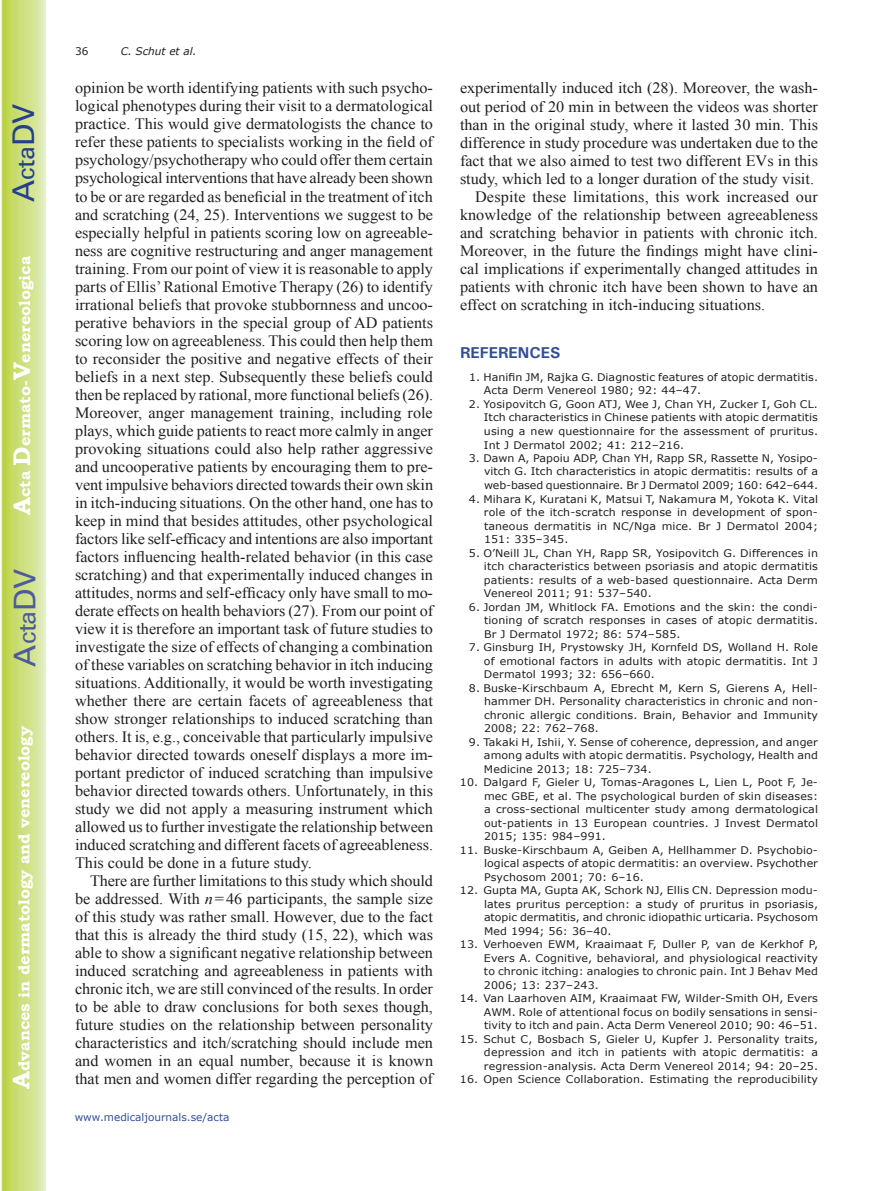
<style>
.page{position:relative;width:893px;height:1191px;background:#fff}
.page>*{position:absolute;margin:0;border:0;box-sizing:border-box;transform-origin:0 0}
.t1{font:30px "Univers";color:#4d5a9e}
.t2{font:30px "Univers";color:#253f8e}
.t3{font:15.75px/18px "Times New Roman";color:#231f20;text-align:justify}
.t4{font:700 15.75px "Bookman Old Style";color:#fff}
.t5{font:700 15.75px "Univers";color:#324f95}
.t6{font:10.5px/13.5px "Verdana";letter-spacing:.01em;color:#231f20;text-align:justify;scale:1.05 1}
.t7{font:10.5px "Verdana";color:#324f95}
.t8{font:italic 10.5px "Verdana";color:#231f20}
.t9{font:10.5px "Verdana";letter-spacing:.01em;color:#231f20}
.s1{font-size:24px}
.s2{font-style:italic}
</style>
<div class="page">
<svg style="left:1px;top:0;width:45px;height:1191px;background:#cfe084"></svg>
<h1 class="t2" style="left:6px;top:202px;width:100px;rotate:-90deg">A<span class="s1">cta</span>DV</h1>
<p class="t4" style="left:15px;top:515px;width:260px;rotate:-90deg"><span class="s1">A</span>cta <span class="s1">D</span>ermato-<span class="s1">V</span>enereologica</p>
<h1 class="t1" style="left:7px;top:666px;width:100px;rotate:-90deg">A<span class="s1">cta</span>DV</h1>
<p class="t4" style="left:15px;top:1088px;width:364px;rotate:-90deg"><span class="s1">A</span>dvances in dermatology and venereology</p>
<p class="t9" style="left:75px;top:44px;width:15px">36</p>
<p class="t8" style="left:121px;top:44px;width:77px">C. Schut et al.</p>
<p class="t3" style="left:75px;top:79px;width:360px">opinion be worth identifying patients with such psycho&shy;logical phenotypes during their visit to a dermatological practice. This would give dermatologists the chance to refer these patients to specialists working in the field of psychology/psychotherapy who could offer them certain psychological interventions that have already been shown to be or are regarded as beneficial in the treatment of itch and scratching (24, 25). Interventions we suggest to be especially helpful in patients scoring low on agreeable&shy;ness are cognitive restructuring and anger management training. From our point of view it is reasonable to apply parts of Ellis’ Rational Emotive Therapy (26) to identify irrational beliefs that provoke stubbornness and uncoo&shy;perative behaviors in the special group of AD patients scoring low on agreeableness. This could then help them to reconsider the positive and negative effects of their beliefs in a next step. Subsequently these beliefs could then be replaced by rational, more functional beliefs (26).<br>Moreover, anger management training, including role plays, which guide patients to react more calmly in anger provoking situations could also help rather aggressive and uncooperative patients by encouraging them to pre&shy;vent impulsive behaviors directed towards their own skin in itch-inducing situations. On the other hand, one has to keep in mind that besides attitudes, other psychological factors like self-efficacy and intentions are also important factors influencing health-related behavior (in this case scratching) and that experimentally induced changes in attitudes, norms and self-efficacy only have small to mo&shy;derate effects on health behaviors (27). From our point of view it is therefore an important task of future studies to investigate the size of effects of changing a combination of these variables on scratching behavior in itch inducing situations. Additionally, it would be worth investigating whether there are certain facets of agreeableness that show stronger relationships to induced scratching than others. It is, e.g., conceivable that particularly impulsive behavior directed towards oneself displays a more im&shy;portant predictor of induced scratching than impulsive behavior directed towards others. Unfortunately, in this study we did not apply a measuring instrument which allowed us to further investigate the relationship between induced scratching and different facets of agreeableness.<br>This could be done in a future study.</p>
<p class="t3" style="left:75px;top:871px;width:360px;text-indent:15px">There are further limitations to this study which should be addressed. With <span class="s2">n</span>=46 participants, the sample size of this study was rather small. However, due to the fact that this is already the third study (15, 22), which was able to show a significant negative relationship between induced scratching and agreeableness in patients with chronic itch, we are still convinced of the results. In order to be able to draw conclusions for both sexes though, future studies on the relationship between personality characteristics and itch/scratching should include men and women in an equal number, because it is known that men and women differ regarding the perception of</p>
<p class="t7" style="left:75px;top:1109px;width:156px">www.medicaljournals.se/acta</p>
<p class="t3" style="left:460px;top:79px;width:359px">experimentally induced itch (28). Moreover, the wash-</p>
<p class="t3" style="left:460px;top:97px;width:359px">out period of 20 min in between the videos was shorter</p>
<p class="t3" style="left:460px;top:115px;width:360px">than in the original study, where it lasted 30 min. This</p>
<p class="t3" style="left:460px;top:133px;width:359px">difference in study procedure was undertaken due to the</p>
<p class="t3" style="left:460px;top:151px;width:360px">fact that we also aimed to test two different EVs in this</p>
<p class="t3" style="left:460px;top:169px;width:356px">study, which led to a longer duration of the study visit.</p>
<p class="t3" style="left:475px;top:187px;width:344px">Despite these limitations, this work increased our</p>
<p class="t3" style="left:460px;top:205px;width:360px">knowledge of the relationship between agreeableness</p>
<p class="t3" style="left:460px;top:223px;width:360px">and scratching behavior in patients with chronic itch.</p>
<p class="t3" style="left:460px;top:241px;width:359px">Moreover, in the future the findings might have clini-</p>
<p class="t3" style="left:460px;top:259px;width:360px">cal implications if experimentally changed attitudes in</p>
<p class="t3" style="left:460px;top:277px;width:359px">patients with chronic itch have been shown to have an</p>
<p class="t3" style="left:460px;top:295px;width:307px">effect on scratching in itch-inducing situations.</p>
<p class="t5" style="left:460px;top:343px;width:102px">REFERENCES</p>
<p class="t6" style="left:484px;top:370px;width:320px;text-indent:-15px">1. Hanifin JM, Rajka G. Diagnostic features of atopic dermatitis.<br>Acta Derm Venereol 1980; 92: 44–47.</p>
<p class="t6" style="left:484px;top:397px;width:320px;text-indent:-15px">2. Yosipovitch G, Goon ATJ, Wee J, Chan YH, Zucker I, Goh CL.<br>Itch characteristics in Chinese patients with atopic dermatitis using a new questionnaire for the assessment of pruritus.<br>Int J Dermatol 2002; 41: 212–216.</p>
<p class="t6" style="left:484px;top:451px;width:320px;text-indent:-15px">3. Dawn A, Papoiu ADP, Chan YH, Rapp SR, Rassette N, Yosipo&shy;vitch G. Itch characteristics in atopic dermatitis: results of a web-based questionnaire. Br J Dermatol 2009; 160: 642–644.</p>
<p class="t6" style="left:484px;top:492px;width:320px;text-indent:-15px">4. Mihara K, Kuratani K, Matsui T, Nakamura M, Yokota K. Vital role of the itch-scratch response in development of spon&shy;taneous dermatitis in NC/Nga mice. Br J Dermatol 2004; 151: 335–345.</p>
<p class="t6" style="left:484px;top:546px;width:320px;text-indent:-15px">5. O’Neill JL, Chan YH, Rapp SR, Yosipovitch G. Differences in itch characteristics between psoriasis and atopic dermatitis patients: results of a web-based questionnaire. Acta Derm Venereol 2011; 91: 537–540.</p>
<p class="t6" style="left:484px;top:600px;width:320px;text-indent:-15px">6. Jordan JM, Whitlock FA. Emotions and the skin: the condi&shy;tioning of scratch responses in cases of atopic dermatitis.<br>Br J Dermatol 1972; 86: 574–585.</p>
<p class="t6" style="left:484px;top:640px;width:320px;text-indent:-15px">7. Ginsburg IH, Prystowsky JH, Kornfeld DS, Wolland H. Role of emotional factors in adults with atopic dermatitis. Int J Dermatol 1993; 32: 656–660.</p>
<p class="t6" style="left:484px;top:681px;width:320px;text-indent:-15px">8. Buske-Kirschbaum A, Ebrecht M, Kern S, Gierens A, Hell&shy;hammer DH. Personality characteristics in chronic and non&shy;chronic allergic conditions. Brain, Behavior and Immunity 2008; 22: 762–768.</p>
<p class="t6" style="left:484px;top:735px;width:320px;text-indent:-15px">9. Takaki H, Ishii, Y. Sense of coherence, depression, and anger among adults with atopic dermatitis. Psychology, Health and Medicine 2013; 18: 725–734.</p>
<p class="t6" style="left:484px;top:775px;width:320px;text-indent:-24px">10. Dalgard F, Gieler U, Tomas-Aragones L, Lien L, Poot F, Je&shy;mec GBE, et al. The psychological burden of skin diseases: a cross-sectional multicenter study among dermatological out-patients in 13 European countries. J Invest Dermatol 2015; 135: 984–991.</p>
<p class="t6" style="left:484px;top:843px;width:320px;text-indent:-24px">11. Buske-Kirschbaum A, Geiben A, Hellhammer D. Psychobio&shy;logical aspects of atopic dermatitis: an overview. Psychother Psychosom 2001; 70: 6–16.</p>
<p class="t6" style="left:484px;top:883px;width:320px;text-indent:-24px">12. Gupta MA, Gupta AK, Schork NJ, Ellis CN. Depression modu&shy;lates pruritus perception: a study of pruritus in psoriasis, atopic dermatitis, and chronic idiopathic urticaria. Psychosom Med 1994; 56: 36–40.</p>
<p class="t6" style="left:484px;top:937px;width:320px;text-indent:-24px">13. Verhoeven EWM, Kraaimaat F, Duller P, van de Kerkhof P, Evers A. Cognitive, behavioral, and physiological reactivity to chronic itching: analogies to chronic pain. Int J Behav Med 2006; 13: 237–243.</p>
<p class="t6" style="left:484px;top:991px;width:320px;text-indent:-24px">14. Van Laarhoven AIM, Kraaimaat FW, Wilder-Smith OH, Evers AWM. Role of attentional focus on bodily sensations in sensi&shy;tivity to itch and pain. Acta Derm Venereol 2010; 90: 46–51.</p>
<p class="t6" style="left:484px;top:1032px;width:320px;text-indent:-24px">15. Schut C, Bosbach S, Gieler U, Kupfer J. Personality traits, depression and itch in patients with atopic dermatitis: a regression-analysis. Acta Derm Venereol 2014; 94: 20–25.</p>
<p class="t6" style="left:460px;top:1072px;width:342px">16. Open Science Collaboration. Estimating the reproducibility</p>
</div>
